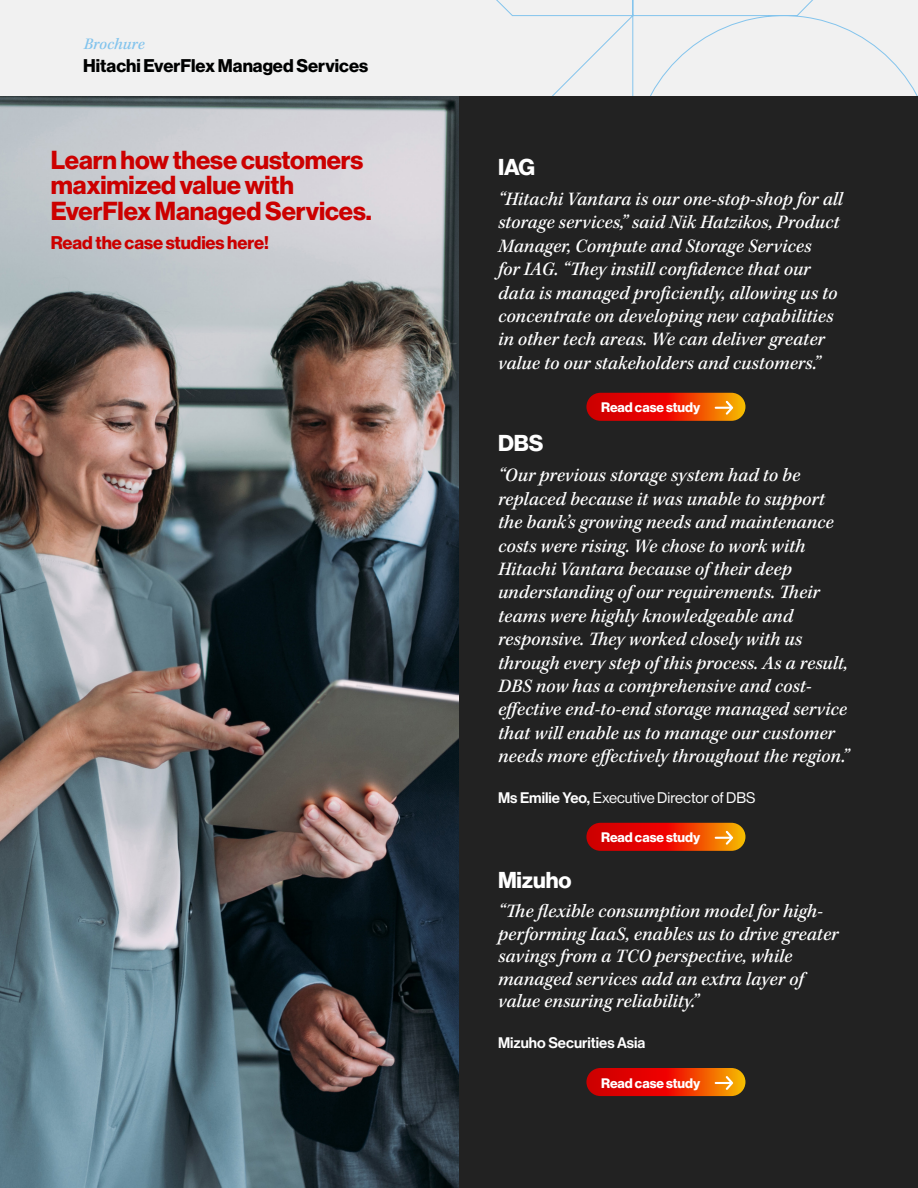
<style>
.page{position:relative;width:918px;height:1188px;background:#fff}
.page>*{position:absolute;margin:0;border:0;box-sizing:border-box;transform-origin:0 0}
.Primary-Subhead-Red{font:25.5px/25.5px "N Haas Grotesk DS Pro 75 Bd";letter-spacing:-.005em;color:#c00}
.Primary-Subhead-Red-2{font:22.5px "N Haas Grotesk DS Pro 75 Bd";letter-spacing:-.005em;color:#fff}
.Callout_Headline_White_Kepler_Std_Medium{font:italic 500 19.5px/23.4px "Kepler Std";color:#fff}
.t1{font:18px "N Haas Grotesk DS Pro 75 Bd";color:#000101}
.Primary-Subhead-Red-3{font:18px "N Haas Grotesk DS Pro 75 Bd";letter-spacing:-.005em;color:#c00}
.t2{font:italic 500 16.5px "Kepler Std";letter-spacing:-.005em;color:#83c4ed}
.Callout_Body_-_White{font:15px "N Haas Grotesk DS Pro 55 Rg";color:#fff}
.Callout_Body_-_White-2{font:15px "N Haas Grotesk DS Pro 65 Md";color:#fff}
.Body{font:13.5px "N Haas Grotesk DS Pro 75 Bd";color:#fff}
.s1{font-family:"N Haas Grotesk DS Pro 65 Md"}
</style>
<div class="page">
<div style="left:0;top:0;width:918px;height:97px;background:#f1f1f1"></div>
<svg style="left:459px;top:0;width:459px;height:97px"></svg>
<img style="left:0;top:97px;width:459px;height:1091px">
<div style="left:459px;top:97px;width:459px;height:1091px;background:#222"></div>
<svg style="left:586px;top:393px;width:159px;height:28px;background:#e62700"></svg>
<svg style="left:715px;top:401px;width:18px;height:14px"></svg>
<svg style="left:586px;top:823px;width:159px;height:28px;background:#e62700"></svg>
<svg style="left:715px;top:831px;width:18px;height:14px"></svg>
<svg style="left:586px;top:1068px;width:159px;height:28px;background:#e72700"></svg>
<svg style="left:715px;top:1076px;width:18px;height:14px"></svg>
<p class="t2" style="left:84px;top:35px;width:62px">Brochure</p>
<p class="t1" style="left:83px;top:55px;width:287px">Hitachi EverFlex Managed Services</p>
<p class="Primary-Subhead-Red" style="left:51px;top:147px;width:323px">Learn how these customers maximized value with<br>EverFlex Managed Services.</p>
<p class="Primary-Subhead-Red-3" style="left:51px;top:232px;width:220px">Read the case studies here!</p>
<p class="Primary-Subhead-Red-2" style="left:498px;top:154px;width:39px">IAG</p>
<p class="Callout_Headline_White_Kepler_Std_Medium" style="left:498px;top:188px;width:346px">“Hitachi Vantara is our one-stop-shop for all storage services,” said Nik Hatzikos, Product Manager, Compute and Storage Services<br>for IAG. “They instill confidence that our data is managed proficiently, allowing us to concentrate on developing new capabilities in other tech areas. We can deliver greater value to our stakeholders and customers.”</p>
<p class="Body" style="left:601px;top:400px;width:101px">Read case study</p>
<p class="Primary-Subhead-Red-2" style="left:498px;top:430px;width:47px">DBS</p>
<p class="Callout_Headline_White_Kepler_Std_Medium" style="left:498px;top:464px;width:353px">“Our previous storage system had to be replaced because it was unable to support the bank’s growing needs and maintenance costs were rising. We chose to work with Hitachi Vantara because of their deep understanding of our requirements. Their teams were highly knowledgeable and responsive. They worked closely with us through every step of this process. As a result, DBS now has a comprehensive and cost&shy;effective end-to-end storage managed service that will enable us to manage our customer needs more effectively throughout the region.”</p>
<p class="Callout_Body_-_White" style="left:498px;top:789px;width:259px"><span class="s1">Ms Emilie Yeo,</span> Executive Director of DBS</p>
<p class="Body" style="left:601px;top:830px;width:101px">Read case study</p>
<p class="Primary-Subhead-Red-2" style="left:498px;top:867px;width:75px">Mizuho</p>
<p class="Callout_Headline_White_Kepler_Std_Medium" style="left:498px;top:901px;width:342px;line-height:22.5px">“The flexible consumption model for high&shy;performing IaaS, enables us to drive greater savings from a TCO perspective, while managed services add an extra layer of value ensuring reliability.”</p>
<p class="Callout_Body_-_White-2" style="left:498px;top:1034px;width:149px">Mizuho Securities Asia</p>
<p class="Body" style="left:601px;top:1075px;width:101px">Read case study</p>
</div>
